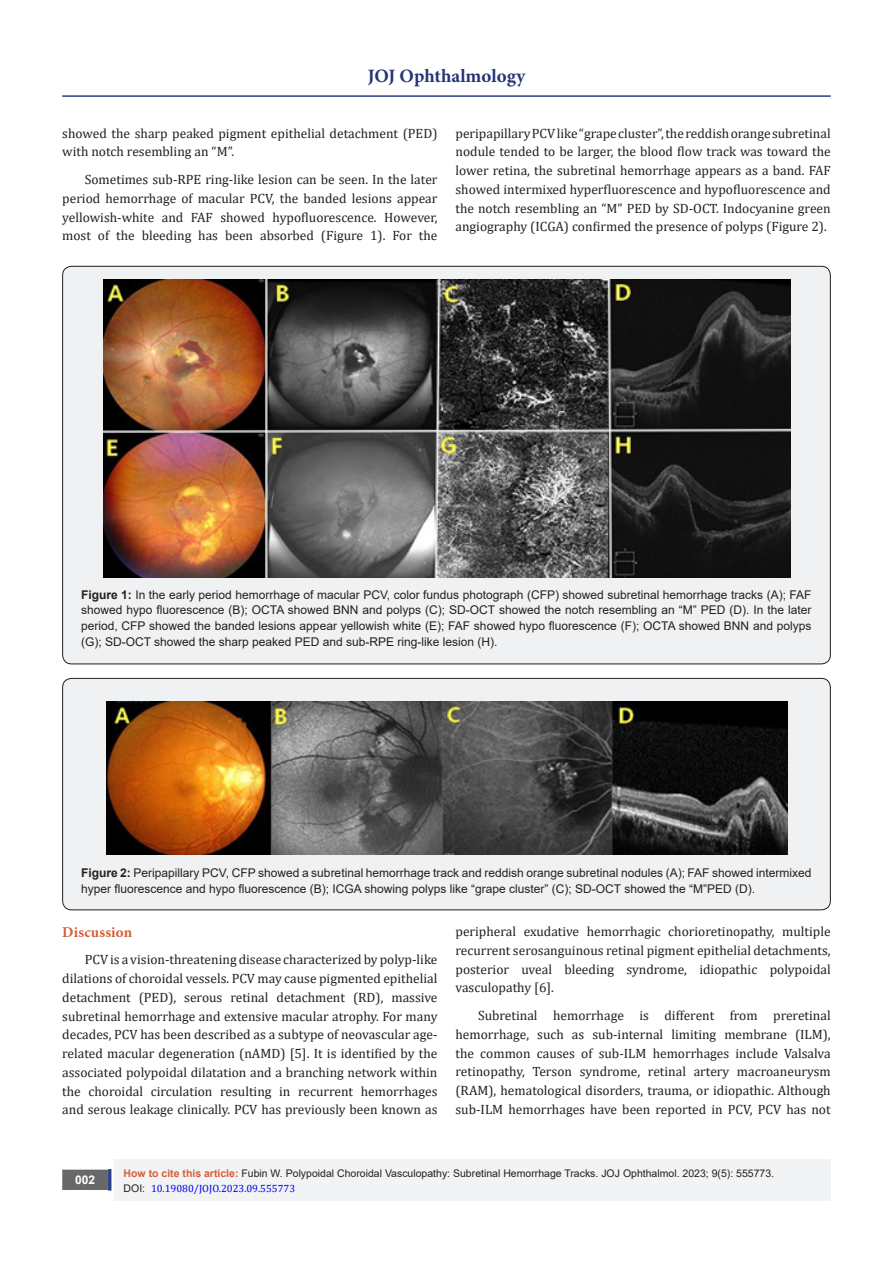
<style>
.page{position:relative;width:893px;height:1263px;background:#fff}
.page>*{position:absolute;margin:0;border:0;box-sizing:border-box;transform-origin:0 0}
.t1{font:700 18.9px "Minion Pro";color:#253474}
.List_Paragraph{font:700 15px "Minion Pro";letter-spacing:.01em;color:#d55e37}
.t2{font:13.5px/18.8px "Cambria";color:#231f20;text-align:justify}
.t3{font:12px/15.8px "Arial";color:#231f20;text-align:justify}
.t4{font:700 12px "Arial";color:#fff}
.t5{font:10.5px "Arial";color:#231f20}
.t6{font:10.5px "Cambria";color:#00f}
.s1{font-weight:700}
.s2{font-weight:700;color:#d55e37}
.s3{font-family:"Arial";color:#231f20}
</style>
<div class="page">
<div style="left:115px;top:1160px;width:716px;height:41px;background:#f2f3f4"></div>
<div style="left:63px;top:1170px;width:44px;height:19px;background:#68676a"></div>
<div style="left:62px;top:1169px;width:46px;height:21px;border:2px solid #68676a"></div>
<div style="left:108px;top:1169px;width:3px;height:21px;background:#253f8e;border:2px solid #253f8e"></div>
<hr style="left:62px;top:95px;width:769px;height:2px;background:#253f8e">
<div style="left:63px;top:266px;width:767px;height:398px;background:#f0f1f2;border-radius:9px"></div>
<img style="left:104px;top:280px;width:686px;height:298px">
<div style="left:63px;top:678px;width:767px;height:232px;background:#f0f1f2;border-radius:9px"></div>
<div style="left:62px;top:678px;width:769px;height:232px;border:1px solid #231f20;border-radius:9px"></div>
<img style="left:106px;top:701px;width:682px;height:153px">
<h1 class="t1" style="left:368px;top:63px;width:159px">JOJ Ophthalmology</h1>
<p class="t2" style="left:62px;top:124px;width:377px">showed the sharp peaked pigment epithelial detachment (PED) with notch resembling an “M”.</p>
<p class="t2" style="left:62px;top:170px;width:377px;text-indent:22px">Sometimes sub-RPE ring-like lesion can be seen. In the later period hemorrhage of macular PCV, the banded lesions appear yellowish-white and FAF showed hypofluorescence. However, most of the bleeding has been absorbed (Figure 1). For the</p>
<p class="t2" style="left:455px;top:124px;width:377px">peripapillary PCV like “grape cluster”, the reddish orange subretinal nodule tended to be larger, the blood flow track was toward the lower retina, the subretinal hemorrhage appears as a band. FAF showed intermixed hyperfluorescence and hypofluorescence and the notch resembling an “M” PED by SD-OCT. Indocyanine green angiography (ICGA) confirmed the presence of polyps (Figure 2).</p>
<p class="t3" style="left:81px;top:586px;width:732px"><span class="s1">Figure 1:</span> In the early period hemorrhage of macular PCV, color fundus photograph (CFP) showed subretinal hemorrhage tracks (A); FAF showed hypo fluorescence (B); OCTA showed BNN and polyps (C); SD-OCT showed the notch resembling an “M” PED (D). In the later period, CFP showed the banded lesions appear yellowish white (E); FAF showed hypo fluorescence (F); OCTA showed BNN and polyps (G); SD-OCT showed the sharp peaked PED and sub-RPE ring-like lesion (H).</p>
<p class="t3" style="left:81px;top:865px;width:732px"><span class="s1">Figure 2:</span> Peripapillary PCV, CFP showed a subretinal hemorrhage track and reddish orange subretinal nodules (A); FAF showed intermixed hyper fluorescence and hypo fluorescence (B); ICGA showing polyps like “grape cluster” (C); SD-OCT showed the “M”PED (D).</p>
<p class="List_Paragraph" style="left:62px;top:921px;width:71px">Discussion</p>
<p class="t2" style="left:62px;top:950px;width:377px;text-indent:22px">PCV is a vision-threatening disease characterized by polyp-like dilations of choroidal vessels. PCV may cause pigmented epithelial detachment (PED), serous retinal detachment (RD), massive subretinal hemorrhage and extensive macular atrophy. For many decades, PCV has been described as a subtype of neovascular age&shy;related macular degeneration (nAMD) [5]. It is identified by the associated polypoidal dilatation and a branching network within the choroidal circulation resulting in recurrent hemorrhages and serous leakage clinically. PCV has previously been known as</p>
<p class="t2" style="left:455px;top:922px;width:377px">peripheral exudative hemorrhagic chorioretinopathy, multiple recurrent serosanguinous retinal pigment epithelial detachments, posterior uveal bleeding syndrome, idiopathic polypoidal vasculopathy [6].</p>
<p class="t2" style="left:455px;top:1006px;width:377px;text-indent:22px">Subretinal hemorrhage is different from preretinal hemorrhage, such as sub-internal limiting membrane (ILM), the common causes of sub-ILM hemorrhages include Valsalva retinopathy, Terson syndrome, retinal artery macroaneurysm (RAM), hematological disorders, trauma, or idiopathic. Although sub-ILM hemorrhages have been reported in PCV, PCV has not</p>
<p class="t4" style="left:75px;top:1171px;width:22px">002</p>
<p class="t5" style="left:124px;top:1165px;width:652px"><span class="s2">How to cite this article:</span> Fubin W. Polypoidal Choroidal Vasculopathy: Subretinal Hemorrhage Tracks. JOJ Ophthalmol. 2023; 9(5): 555773.</p>
<p class="t6" style="left:124px;top:1182px;width:173px"><span class="s3">DOI:</span> 10.19080/JOJO.2023.09.555773</p>
</div>
